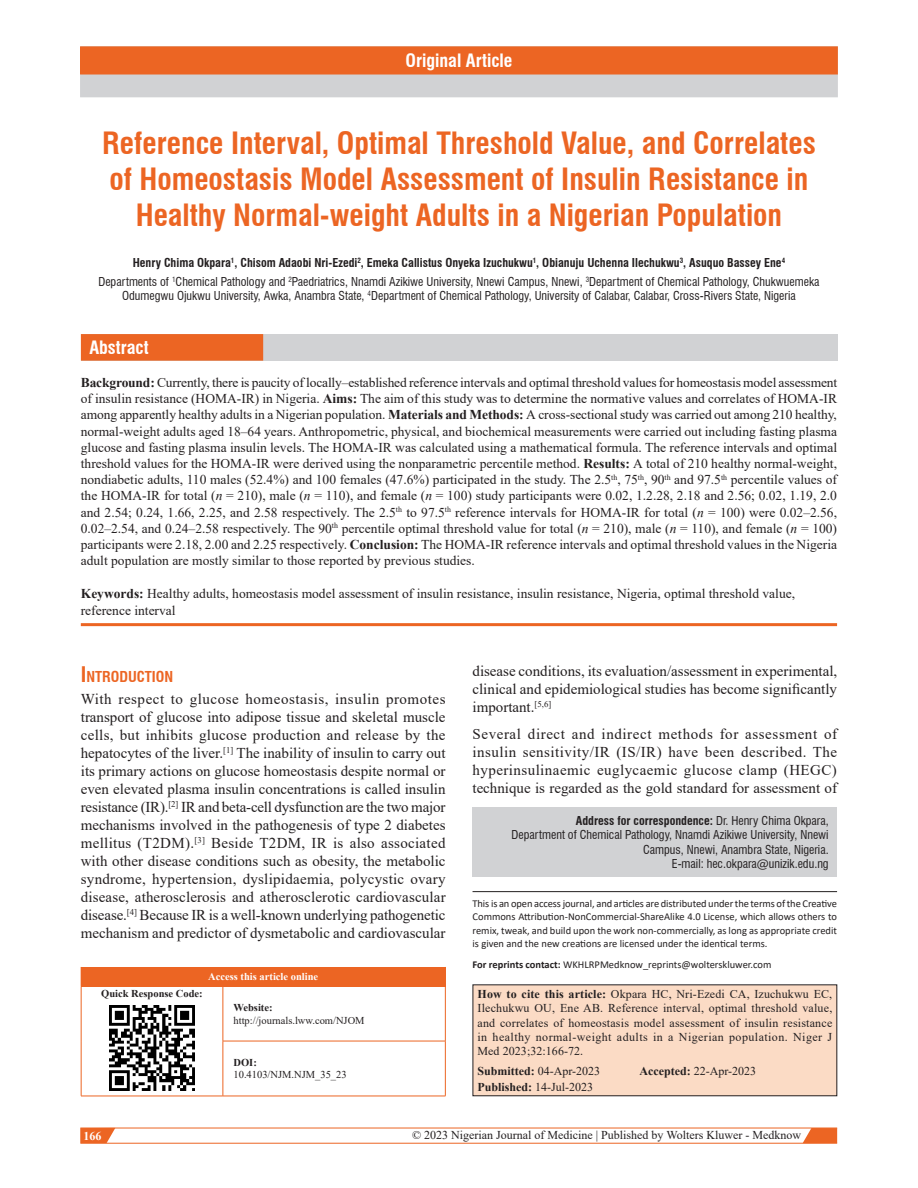
<style>
.page{position:relative;width:918px;height:1188px;background:#fff}
.page>*{position:absolute;margin:0;border:0;box-sizing:border-box;transform-origin:0 0}
.t1{font:700 condensed 30px/36px "Swiss 721 BT";color:#ec6523;text-align:center}
.t2{font:700 condensed 18px "Swiss 721 BT";color:#fff}
.t3{font:15px/18px "Times New Roman";color:#231f20;text-align:justify}
.t4{font:700 condensed 14.7px "Swiss 721 BT";color:#ec6523}
.t5{font:13.5px/16.2px "Times New Roman";color:#231f20;text-align:justify}
.t6{font:condensed 12px/14.4px "Swiss 721 BT";color:#231f20;text-align:right}
.t7{font:12px/14.4px "Times New Roman";color:#231f20;text-align:justify}
.t8{font:700 12px "Times New Roman";color:#fff}
.t9{font:10.5px/13.5px "Calibri";color:#231f20;text-align:justify}
.t10{font:10.5px "Times New Roman";color:#231f20}
.t11{font:700 10.5px "Times New Roman";color:#231f20}
.t12{font:700 10.5px "Times New Roman";color:#fff}
.s1{font-weight:700}
.s2{font-style:italic}
.s3{font-size:21px}
</style>
<div class="page">
<div style="left:81px;top:334px;width:756px;height:27px;background:#d1d2d4"></div>
<div style="left:81px;top:334px;width:182px;height:27px;background:#ec6523"></div>
<div style="left:80px;top:46px;width:758px;height:51px;background:#d1d2d4"></div>
<div style="left:81px;top:47px;width:756px;height:27px;background:#ec6523"></div>
<div style="left:80px;top:46px;width:758px;height:29px;border:2px solid #ec6523"></div>
<hr style="left:81px;top:623px;width:756px;height:3px;background:#ec6523">
<div style="left:473px;top:807px;width:364px;height:70px;background:#d1d2d4"></div>
<hr style="left:473px;top:891px;width:364px;height:1px;background:#231f20">
<div style="left:473px;top:985px;width:364px;height:111px;background:#fbdbc5"></div>
<div style="left:81px;top:967px;width:364px;height:19px;background:#ec6523"></div>
<svg style="left:445px;top:967px;width:1px;height:19px"></svg>
<hr style="left:81px;top:986px;width:1px;height:55px;background:#ec6523">
<hr style="left:81px;top:1041px;width:1px;height:55px;background:#ec6523">
<hr style="left:81px;top:986px;width:142px;height:1px;background:#ec6523">
<hr style="left:223px;top:986px;width:1px;height:55px;background:#ec6523">
<hr style="left:223px;top:986px;width:223px;height:1px;background:#ec6523">
<hr style="left:445px;top:986px;width:1px;height:55px;background:#ec6523">
<hr style="left:81px;top:1096px;width:142px;height:1px;background:#ec6523">
<hr style="left:223px;top:1041px;width:1px;height:55px;background:#ec6523">
<hr style="left:223px;top:1041px;width:223px;height:1px;background:#ec6523">
<hr style="left:445px;top:1041px;width:1px;height:55px;background:#ec6523">
<hr style="left:223px;top:1096px;width:223px;height:1px;background:#ec6523">
<img style="left:110px;top:1005px;width:84px;height:85px">
<svg style="left:80px;top:1128px;width:758px;height:16px"></svg>
<h2 class="t2" style="left:405px;top:50px;width:109px">Original Article</h2>
<h1 class="t1" style="left:102px;top:125px;width:715px">Reference Interval, Optimal Threshold Value, and Correlates of Homeostasis Model Assessment of Insulin Resistance in<br>Healthy Normal‑weight Adults in a Nigerian Population</h1>
<p class="t6" style="left:98px;top:253px;width:723px;line-height:18.6px;text-align:center"><span class="s1">Henry Chima Okpara</span><sup>1</sup><span class="s1">, Chisom Adaobi Nri‑Ezedi</span><sup>2</sup><span class="s1">, Emeka Callistus Onyeka Izuchukwu</span><sup>1</sup><span class="s1">, Obianuju Uchenna Ilechukwu</span><sup>3</sup><span class="s1">, Asuquo Bassey Ene</span><sup>4<br></sup>Departments of <sup>1</sup>Chemical Pathology and <sup>2</sup>Paedriatrics, Nnamdi Azikiwe University, Nnewi Campus, Nnewi, <sup>3</sup>Department of Chemical Pathology, Chukwuemeka</p>
<p class="t6" style="left:122px;top:289px;width:675px">Odumegwu Ojukwu University, Awka, Anambra State, <sup>4</sup>Department of Chemical Pathology, University of Calabar, Calabar, Cross‑Rivers State, Nigeria</p>
<h2 class="t2" style="left:89px;top:337px;width:61px">Abstract</h2>
<p class="t5" style="left:81px;top:374px;width:758px"><span class="s1">Background:</span> Currently, there is paucity of locally–established reference intervals and optimal threshold values for homeostasis model assessment of insulin resistance (HOMA‑IR) in Nigeria. <span class="s1">Aims:</span> The aim of this study was to determine the normative values and correlates of HOMA‑IR among apparently healthy adults in a Nigerian population. <span class="s1">Materials and Methods:</span> A cross‑sectional study was carried out among 210 healthy, normal‑weight adults aged 18–64 years. Anthropometric, physical, and biochemical measurements were carried out including fasting plasma glucose and fasting plasma insulin levels. The HOMA‑IR was calculated using a mathematical formula. The reference intervals and optimal threshold values for the HOMA‑IR were derived using the nonparametric percentile method. <span class="s1">Results:</span> A total of 210 healthy normal‑weight, nondiabetic adults, 110 males (52.4%) and 100 females (47.6%) participated in the study. The 2.5<sup>th</sup>, 75<sup>th</sup>, 90<sup>th</sup> and 97.5<sup>th</sup> percentile values of the HOMA‑IR for total (<span class="s2">n</span> = 210), male (<span class="s2">n</span> = 110), and female (<span class="s2">n</span> = 100) study participants were 0.02, 1.2.28, 2.18 and 2.56; 0.02, 1.19, 2.0 and 2.54; 0.24, 1.66, 2.25, and 2.58 respectively. The 2.5<sup>th</sup> to 97.5<sup>th</sup> reference intervals for HOMA‑IR for total (<span class="s2">n</span> = 100) were 0.02–2.56, 0.02–2.54, and 0.24–2.58 respectively. The 90<sup>th</sup> percentile optimal threshold value for total (<span class="s2">n</span> = 210), male (<span class="s2">n</span> = 110), and female (<span class="s2">n</span> = 100) participants were 2.18, 2.00 and 2.25 respectively. <span class="s1">Conclusion:</span> The HOMA‑IR reference intervals and optimal threshold values in the Nigeria adult population are mostly similar to those reported by previous studies.</p>
<p class="t5" style="left:81px;top:585px;width:716px"><span class="s1">Keywords:</span> Healthy adults, homeostasis model assessment of insulin resistance, insulin resistance, Nigeria, optimal threshold value, reference interval</p>
<p class="t4" style="left:81px;top:667px;width:94px"><span class="s3">I</span>NTRODUCTION</p>
<p class="t3" style="left:81px;top:689px;width:366px">With respect to glucose homeostasis, insulin promotes transport of glucose into adipose tissue and skeletal muscle cells, but inhibits glucose production and release by the hepatocytes of the liver.<sup>[1]</sup> The inability of insulin to carry out its primary actions on glucose homeostasis despite normal or even elevated plasma insulin concentrations is called insulin resistance (IR).<sup>[2]</sup> IR and beta‑cell dysfunction are the two major mechanisms involved in the pathogenesis of type 2 diabetes mellitus (T2DM).<sup>[3]</sup> Beside T2DM, IR is also associated with other disease conditions such as obesity, the metabolic syndrome, hypertension, dyslipidaemia, polycystic ovary disease, atherosclerosis and atherosclerotic cardiovascular disease.<sup>[4]</sup> Because IR is a well‑known underlying pathogenetic mechanism and predictor of dysmetabolic and cardiovascular</p>
<p class="t12" style="left:208px;top:969px;width:111px">Access this article online</p>
<p class="t11" style="left:101px;top:986px;width:103px">Quick Response Code:</p>
<p class="t11" style="left:234px;top:1000px;width:41px">Website:</p>
<p class="t10" style="left:234px;top:1013px;width:133px">http://journals.lww.com/NJOM</p>
<p class="t11" style="left:234px;top:1055px;width:25px">DOI:</p>
<p class="t10" style="left:234px;top:1068px;width:115px">10.4103/NJM.NJM_35_23</p>
<p class="t3" style="left:472px;top:662px;width:366px">disease conditions, its evaluation/assessment in experimental, clinical and epidemiological studies has become significantly important.<sup>[5,6]</sup></p>
<p class="t3" style="left:472px;top:724px;width:366px">Several direct and indirect methods for assessment of insulin sensitivity/IR (IS/IR) have been described. The hyperinsulinaemic euglycaemic glucose clamp (HEGC) technique is regarded as the gold standard for assessment of</p>
<p class="t6" style="left:511px;top:814px;width:319px"><span class="s1">Address for correspondence:</span> Dr. Henry Chima Okpara,<br>Department of Chemical Pathology, Nnamdi Azikiwe University, Nnewi Campus, Nnewi, Anambra State, Nigeria.<br>E‑mail: hec.okpara@unizik.edu.ng</p>
<p class="t9" style="left:473px;top:896px;width:366px">This is an open access journal, and articles are distributed under the terms of the Creative Commons Attribution‑NonCommercial‑ShareAlike 4.0 License, which allows others to remix, tweak, and build upon the work non‑commercially, as long as appropriate credit is given and the new creations are licensed under the identical terms.</p>
<p class="t9" style="left:473px;top:957px;width:300px"><span class="s1">For reprints contact:</span> WKHLRPMedknow_reprints@wolterskluwer.com</p>
<p class="t7" style="left:478px;top:986px;width:356px"><span class="s1">How to cite this article:</span> Okpara HC, Nri‑Ezedi CA, Izuchukwu EC, Ilechukwu OU, Ene AB. Reference interval, optimal threshold value, and correlates of homeostasis model assessment of insulin resistance in healthy normal‑weight adults in a Nigerian population. Niger J Med 2023;32:166-72.</p>
<p class="t7" style="left:478px;top:1064px;width:124px"><span class="s1">Submitted:</span> 04‑Apr‑2023</p>
<p class="t7" style="left:640px;top:1064px;width:118px"><span class="s1">Accepted:</span> 22‑Apr‑2023</p>
<p class="t7" style="left:478px;top:1080px;width:117px"><span class="s1">Published:</span> 14-Jul-2023</p>
<p class="t8" style="left:84px;top:1127px;width:19px">166</p>
<p class="t7" style="left:412px;top:1128px;width:390px">© 2023 Nigerian Journal of Medicine | Published by Wolters Kluwer - Medknow</p>
</div>
